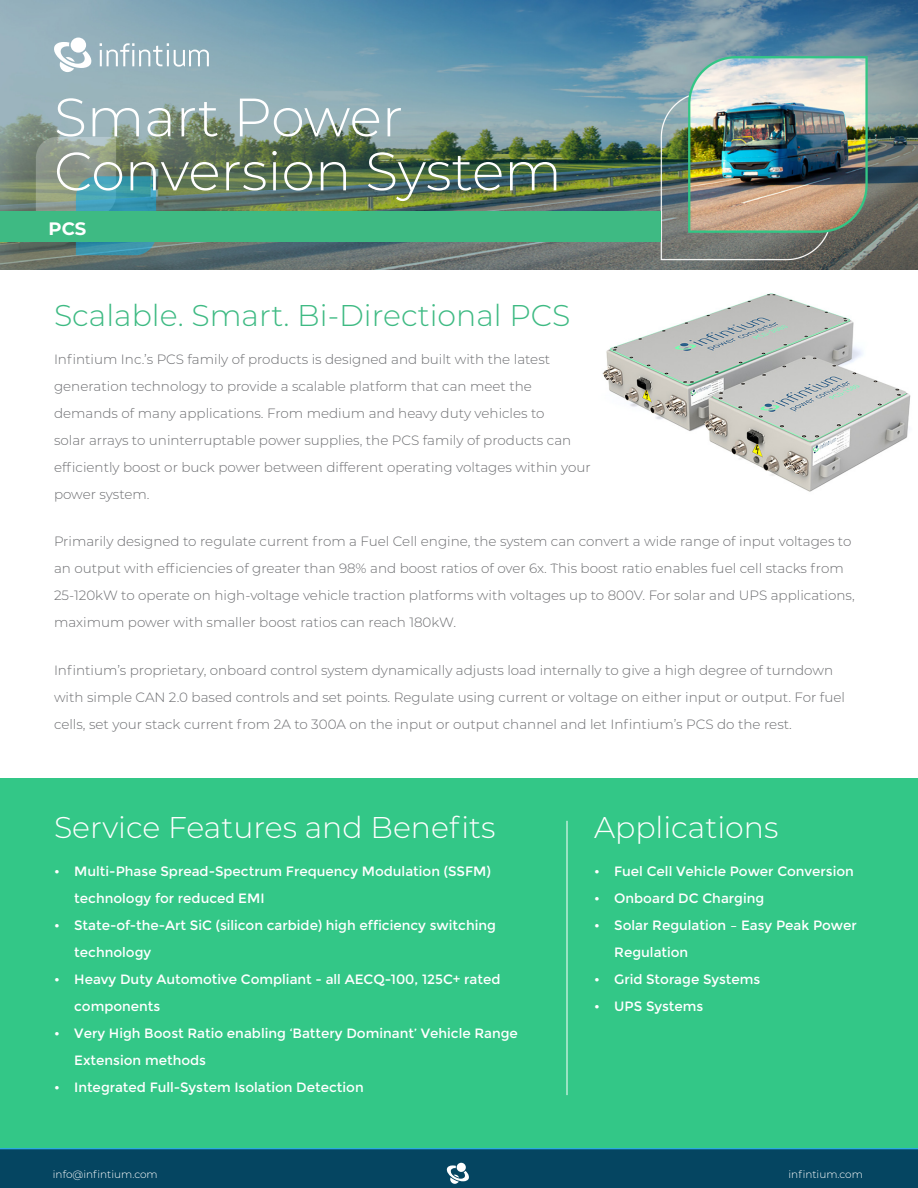
<style>
.page{position:relative;width:918px;height:1188px;background:#fff}
.page>*{position:absolute;margin:0;border:0;box-sizing:border-box;transform-origin:0 0}
.Headline{font:300 54px/54px "Montserrat";color:#fff}
.Avitru_Paragraph_Bul{font:300 30px "Montserrat";color:#fff}
.Avitru_Paragraph_Bul-2{font:300 30px "Montserrat";color:#3eba83}
.Headline-2{font:700 18px "Montserrat";color:#fff}
.Paragraph{font:300 13.5px/27px "Montserrat";color:#6c6d70}
.t1{font:13.5px/27px "Montserrat";color:#fff}
.t2{font:300 10.5px "Montserrat";color:#fff}
</style>
<div class="page">
<div style="left:0;top:1148px;width:918px;height:40px;background:#054561"></div>
<img style="left:0;top:0;width:918px;height:270px">
<div style="left:0;top:779px;width:918px;height:369px;background:#33c787"></div>
<svg style="left:100px;top:43px;width:109px;height:24px"></svg>
<div style="left:71px;top:38px;width:15px;height:15px;background:#fff;border-radius:50%"></div>
<svg style="left:52px;top:42px;width:40px;height:30px"></svg>
<div style="left:0;top:212px;width:660px;height:30px;background:#3eba83"></div>
<hr style="left:567px;top:821px;width:1px;height:274px;background:#fff">
<img style="left:602px;top:293px;width:309px;height:199px">
<p class="Headline" style="left:54px;top:89px;width:509px">Smart Power<br>Conversion System</p>
<p class="Headline-2" style="left:49px;top:216px;width:39px">PCS</p>
<p class="Avitru_Paragraph_Bul-2" style="left:54px;top:295px;width:518px">Scalable. Smart. Bi-Directional PCS</p>
<p class="Paragraph" style="left:54px;top:345px;width:538px">Infintium Inc.’s PCS family of products is designed and built with the latest generation technology to provide a scalable platform that can meet the demands of many applications. From medium and heavy duty vehicles to<br>solar arrays to uninterruptable power supplies, the PCS family of products can efficiently boost or buck power between different operating voltages within your power system.</p>
<p class="Paragraph" style="left:54px;top:528px;width:802px">Primarily designed to regulate current from a Fuel Cell engine, the system can convert a wide range of input voltages to an output with efficiencies of greater than 98% and boost ratios of over 6x. This boost ratio enables fuel cell stacks from 25-120kW to operate on high-voltage vehicle traction platforms with voltages up to 800V. For solar and UPS applications, maximum power with smaller boost ratios can reach 180kW.</p>
<p class="Paragraph" style="left:54px;top:656px;width:792px">Infintium’s proprietary, onboard control system dynamically adjusts load internally to give a high degree of turndown with simple CAN 2.0 based controls and set points. Regulate using current or voltage on either input or output. For fuel cells, set your stack current from 2A to 300A on the input or output channel and let Infintium’s PCS do the rest.</p>
<p class="Avitru_Paragraph_Bul" style="left:54px;top:807px;width:443px">Service Features and Benefits</p>
<p class="t1" style="left:74px;top:858px;width:418px;text-indent:-20px">• Multi-Phase Spread-Spectrum Frequency Modulation (SSFM) technology for reduced EMI</p>
<p class="t1" style="left:74px;top:912px;width:423px;text-indent:-20px">• State-of-the-Art SiC (silicon carbide) high efficiency switching technology</p>
<p class="t1" style="left:74px;top:966px;width:428px;text-indent:-20px">• Heavy Duty Automotive Compliant - all AECQ-100, 125C+ rated components</p>
<p class="t1" style="left:74px;top:1020px;width:445px;text-indent:-20px">• Very High Boost Ratio enabling ‘Battery Dominant’ Vehicle Range<br>Extension methods</p>
<p class="t1" style="left:54px;top:1074px;width:311px">• Integrated Full-System Isolation Detection</p>
<p class="Avitru_Paragraph_Bul" style="left:594px;top:807px;width:186px">Applications</p>
<p class="t1" style="left:594px;top:858px;width:262px">• Fuel Cell Vehicle Power Conversion</p>
<p class="t1" style="left:594px;top:885px;width:172px">• Onboard DC Charging</p>
<p class="t1" style="left:614px;top:912px;width:244px;text-indent:-20px">• Solar Regulation – Easy Peak Power<br>Regulation</p>
<p class="t1" style="left:594px;top:966px;width:168px">• Grid Storage Systems</p>
<p class="t1" style="left:594px;top:993px;width:111px">• UPS Systems</p>
<p class="t2" style="left:53px;top:1168px;width:106px">info@infintium.com</p>
<p class="t2" style="left:789px;top:1168px;width:76px">infintium.com</p>
</div>
